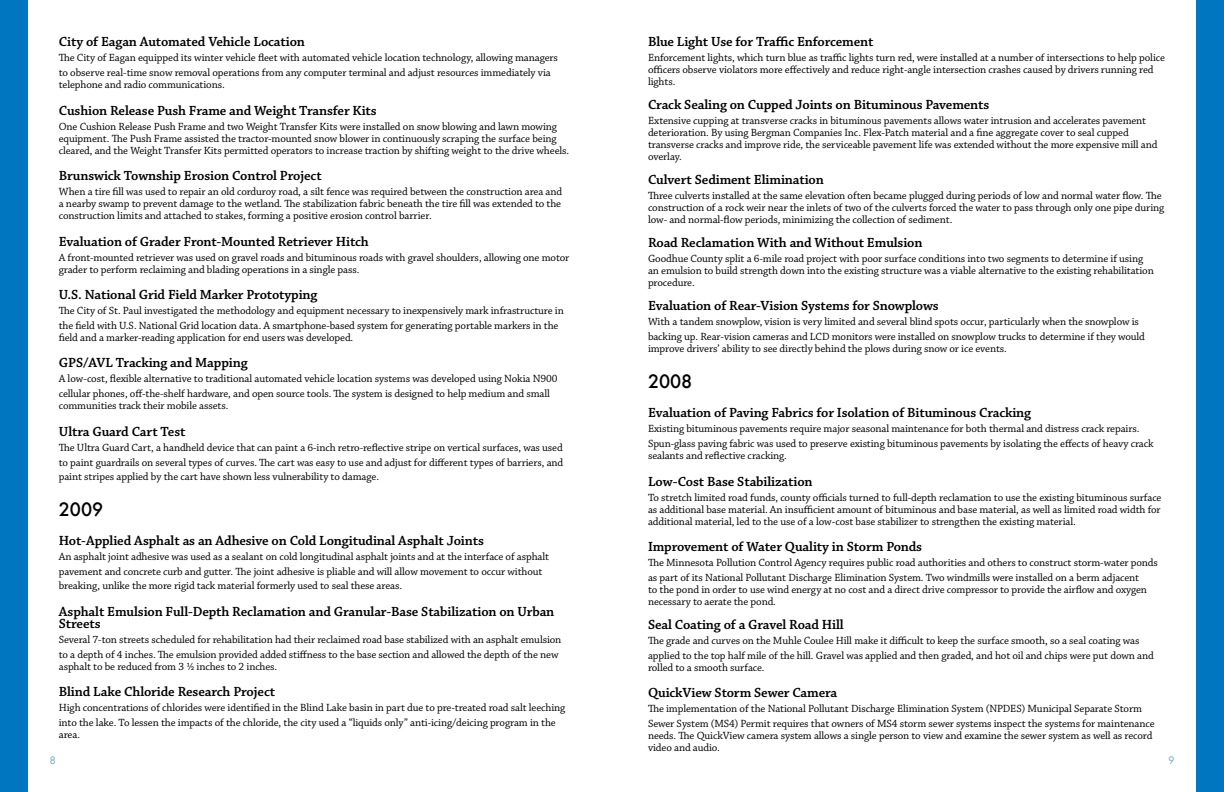
<style>
.page{position:relative;width:1224px;height:792px;background:#fff}
.page>*{position:absolute;margin:0;border:0;box-sizing:border-box;transform-origin:0 0}
.t1{font:500 18px "Futura";color:#000}
.t2{font:600 14px/12px "Chaparral Pro";letter-spacing:-.01em;color:#000}
.t3{font:11px/12px "Chaparral Pro";letter-spacing:-.01em;color:#000}
.t4{font:500 10px "Futura Std";color:#77b0c0}
</style>
<div class="page">
<div style="left:1196px;top:0;width:28px;height:792px;background:#0076c0"></div>
<div style="left:0;top:0;width:28px;height:792px;background:#0076c0"></div>
<p class="t2" style="left:59px;top:36px;width:248px">City of Eagan Automated Vehicle Location</p>
<p class="t3" style="left:59px;top:51px;width:501px;line-height:15px">The City of Eagan equipped its winter vehicle fleet with automated vehicle location technology, allowing managers to observe real-time snow removal operations from any computer terminal and adjust resources immediately via</p>
<p class="t3" style="left:59px;top:79px;width:167px">telephone and radio communications.</p>
<p class="t2" style="left:59px;top:105px;width:319px">Cushion Release Push Frame and Weight Transfer Kits</p>
<p class="t3" style="left:59px;top:121px;width:512px">One Cushion Release Push Frame and two Weight Transfer Kits were installed on snow blowing and lawn mowing equipment. The Push Frame assisted the tractor-mounted snow blower in continuously scraping the surface being cleared, and the Weight Transfer Kits permitted operators to increase traction by shifting weight to the drive wheels.</p>
<p class="t2" style="left:59px;top:170px;width:265px">Brunswick Township Erosion Control Project</p>
<p class="t3" style="left:59px;top:186px;width:505px;text-align:justify">When a tire fill was used to repair an old corduroy road, a silt fence was required between the construction area and a nearby swamp to prevent damage to the wetland. The stabilization fabric beneath the tire fill was extended to the construction limits and attached to stakes, forming a positive erosion control barrier.</p>
<p class="t2" style="left:59px;top:236px;width:312px">Evaluation of Grader Front-Mounted Retriever Hitch</p>
<p class="t3" style="left:59px;top:252px;width:512px">A front-mounted retriever was used on gravel roads and bituminous roads with gravel shoulders, allowing one motor grader to perform reclaiming and blading operations in a single pass.</p>
<p class="t2" style="left:59px;top:289px;width:260px">U.S. National Grid Field Marker Prototyping</p>
<p class="t3" style="left:59px;top:303px;width:507px;line-height:15px">The City of St. Paul investigated the methodology and equipment necessary to inexpensively mark infrastructure in the field with U.S. National Grid location data. A smartphone-based system for generating portable markers in the</p>
<p class="t3" style="left:59px;top:332px;width:296px">field and a marker-reading application for end users was developed.</p>
<p class="t2" style="left:59px;top:357px;width:190px">GPS/AVL Tracking and Mapping</p>
<p class="t3" style="left:59px;top:372px;width:500px;line-height:15px">A low-cost, flexible alternative to traditional automated vehicle location systems was developed using Nokia N900 cellular phones, off-the-shelf hardware, and open source tools. The system is designed to help medium and small</p>
<p class="t3" style="left:59px;top:400px;width:171px">communities track their mobile assets.</p>
<p class="t2" style="left:59px;top:426px;width:128px">Ultra Guard Cart Test</p>
<p class="t3" style="left:59px;top:440px;width:506px;line-height:14.7px;text-align:justify">The Ultra Guard Cart, a handheld device that can paint a 6-inch retro-reflective stripe on vertical surfaces, was used to paint guardrails on several types of curves. The cart was easy to use and adjust for different types of barriers, and paint stripes applied by the cart have shown less vulnerability to damage.</p>
<h1 class="t1" style="left:59px;top:497px;width:46px">2009</h1>
<p class="t2" style="left:59px;top:535px;width:427px">Hot-Applied Asphalt as an Adhesive on Cold Longitudinal Asphalt Joints</p>
<p class="t3" style="left:59px;top:550px;width:492px;line-height:14.7px">An asphalt joint adhesive was used as a sealant on cold longitudinal asphalt joints and at the interface of asphalt pavement and concrete curb and gutter. The joint adhesive is pliable and will allow movement to occur without breaking, unlike the more rigid tack material formerly used to seal these areas.</p>
<p class="t2" style="left:59px;top:606px;width:497px">Asphalt Emulsion Full-Depth Reclamation and Granular-Base Stabilization on Urban<br>Streets</p>
<p class="t3" style="left:59px;top:632px;width:504px;line-height:15px">Several 7-ton streets scheduled for rehabilitation had their reclaimed road base stabilized with an asphalt emulsion to a depth of 4 inches. The emulsion provided added stiffness to the base section and allowed the depth of the new</p>
<p class="t3" style="left:59px;top:661px;width:220px">asphalt to be reduced from 3 ½ inches to 2 inches.</p>
<p class="t2" style="left:59px;top:686px;width:218px">Blind Lake Chloride Research Project</p>
<p class="t3" style="left:59px;top:701px;width:508px;line-height:15px">High concentrations of chlorides were identified in the Blind Lake basin in part due to pre-treated road salt leeching into the lake. To lessen the impacts of the chloride, the city used a “liquids only” anti-icing/deicing program in the</p>
<p class="t3" style="left:59px;top:729px;width:23px">area.</p>
<p class="t2" style="left:648px;top:36px;width:227px">Blue Light Use for Traffic Enforcement</p>
<p class="t3" style="left:648px;top:52px;width:518px">Enforcement lights, which turn blue as traffic lights turn red, were installed at a number of intersections to help police officers observe violators more effectively and reduce right-angle intersection crashes caused by drivers running red lights.</p>
<p class="t2" style="left:648px;top:99px;width:343px">Crack Sealing on Cupped Joints on Bituminous Pavements</p>
<p class="t3" style="left:648px;top:115px;width:511px">Extensive cupping at transverse cracks in bituminous pavements allows water intrusion and accelerates pavement deterioration. By using Bergman Companies Inc. Flex-Patch material and a fine aggregate cover to seal cupped transverse cracks and improve ride, the serviceable pavement life was extended without the more expensive mill and overlay.</p>
<p class="t2" style="left:648px;top:174px;width:177px">Culvert Sediment Elimination</p>
<p class="t3" style="left:648px;top:190px;width:518px">Three culverts installed at the same elevation often became plugged during periods of low and normal water flow. The construction of a rock weir near the inlets of two of the culverts forced the water to pass through only one pipe during low- and normal-flow periods, minimizing the collection of sediment.</p>
<p class="t2" style="left:648px;top:237px;width:276px">Road Reclamation With and Without Emulsion</p>
<p class="t3" style="left:648px;top:253px;width:507px">Goodhue County split a 6-mile road project with poor surface conditions into two segments to determine if using an emulsion to build strength down into the existing structure was a viable alternative to the existing rehabilitation procedure.</p>
<p class="t2" style="left:648px;top:300px;width:292px">Evaluation of Rear-Vision Systems for Snowplows</p>
<p class="t3" style="left:648px;top:315px;width:499px;line-height:15px">With a tandem snowplow, vision is very limited and several blind spots occur, particularly when the snowplow is backing up. Rear-vision cameras and LCD monitors were installed on snowplow trucks to determine if they would</p>
<p class="t3" style="left:648px;top:343px;width:360px">improve drivers’ ability to see directly behind the plows during snow or ice events.</p>
<h1 class="t1" style="left:648px;top:369px;width:46px">2008</h1>
<p class="t2" style="left:648px;top:407px;width:385px">Evaluation of Paving Fabrics for Isolation of Bituminous Cracking</p>
<p class="t3" style="left:648px;top:422px;width:507px;line-height:15px">Existing bituminous pavements require major seasonal maintenance for both thermal and distress crack repairs.<br>Spun-glass paving fabric was used to preserve existing bituminous pavements by isolating the effects of heavy crack</p>
<p class="t3" style="left:648px;top:450px;width:140px">sealants and reflective cracking.</p>
<p class="t2" style="left:648px;top:476px;width:166px">Low-Cost Base Stabilization</p>
<p class="t3" style="left:648px;top:492px;width:515px;text-align:justify">To stretch limited road funds, county officials turned to full-depth reclamation to use the existing bituminous surface as additional base material. An insufficient amount of bituminous and base material, as well as limited road width for additional material, led to the use of a low-cost base stabilizer to strengthen the existing material.</p>
<p class="t2" style="left:648px;top:541px;width:276px">Improvement of Water Quality in Storm Ponds</p>
<p class="t3" style="left:648px;top:555px;width:512px;line-height:15px">The Minnesota Pollution Control Agency requires public road authorities and others to construct storm-water ponds as part of its National Pollutant Discharge Elimination System. Two windmills were installed on a berm adjacent</p>
<p class="t3" style="left:648px;top:584px;width:501px">to the pond in order to use wind energy at no cost and a direct drive compressor to provide the airflow and oxygen necessary to aerate the pond.</p>
<p class="t2" style="left:648px;top:619px;width:197px">Seal Coating of a Gravel Road Hill</p>
<p class="t3" style="left:648px;top:633px;width:507px;line-height:15px">The grade and curves on the Muhle Coulee Hill make it difficult to keep the surface smooth, so a seal coating was applied to the top half mile of the hill. Gravel was applied and then graded, and hot oil and chips were put down and</p>
<p class="t3" style="left:648px;top:662px;width:118px">rolled to a smooth surface.</p>
<p class="t2" style="left:648px;top:687px;width:191px">QuickView Storm Sewer Camera</p>
<p class="t3" style="left:648px;top:702px;width:508px;line-height:15px">The implementation of the National Pollutant Discharge Elimination System (NPDES) Municipal Separate Storm<br>Sewer System (MS4) Permit requires that owners of MS4 storm sewer systems inspect the systems for maintenance</p>
<p class="t3" style="left:648px;top:730px;width:506px">needs. The QuickView camera system allows a single person to view and examine the sewer system as well as record video and audio.</p>
<p class="t4" style="left:50px;top:754px;width:7px">8</p>
<p class="t4" style="left:1168px;top:754px;width:7px">9</p>
</div>
